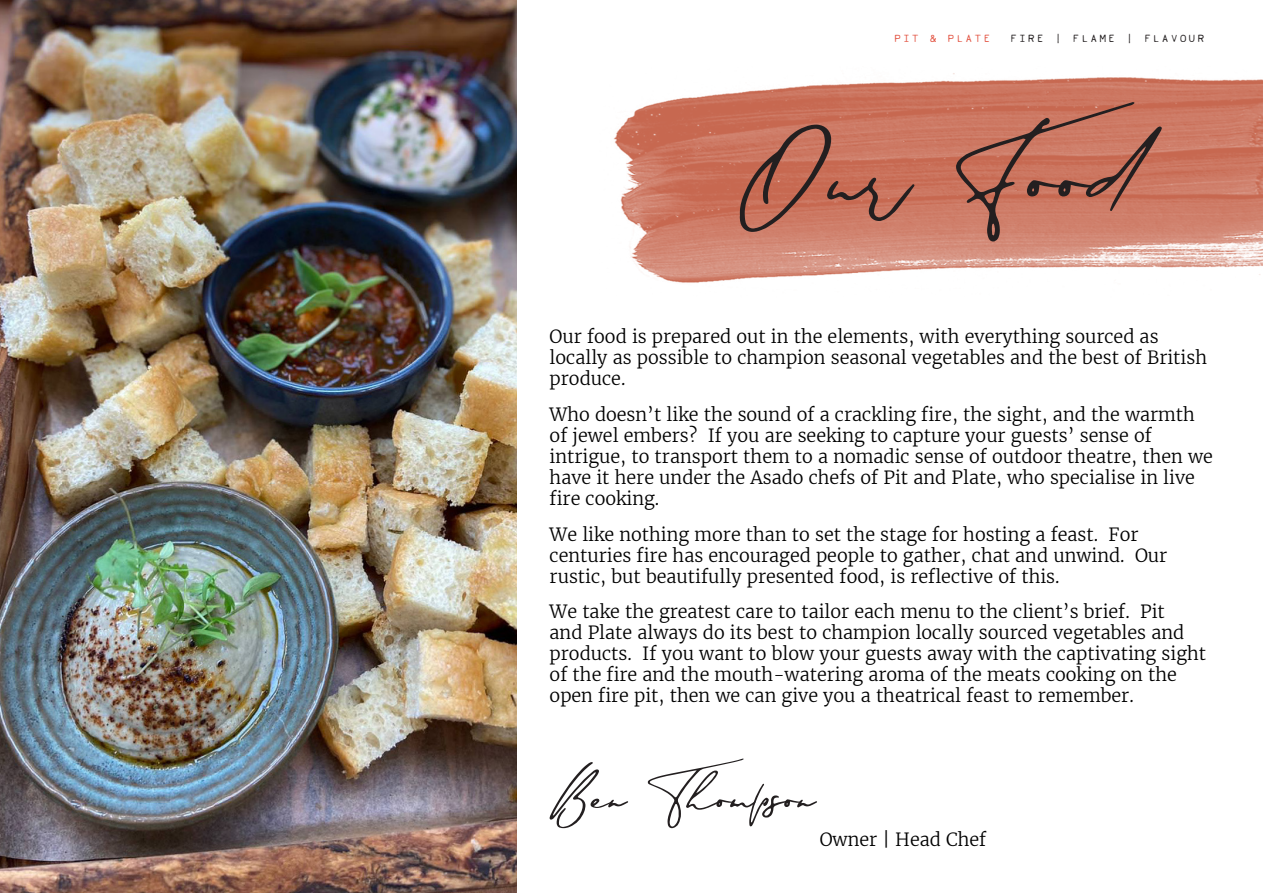
<style>
.page{position:relative;width:1263px;height:893px;background:#fff}
.page>*{position:absolute;margin:0;border:0;box-sizing:border-box;transform-origin:0 0}
.t1{font:191.55px "Foundation";color:#231f20}
.t2{font:90px "Foundation";color:#231f20}
.Body_Copy{font:300 18px/21px "Merriweather";color:#000}
.t3{font:10.5px "Loma";letter-spacing:.2em;color:#231f20}
.t4{font:10.5px "Loma";letter-spacing:.2em;color:#e35645}
</style>
<div class="page">
<img style="left:614px;top:73px;width:649px;height:210px">
<img style="left:0;top:0;width:517px;height:893px">
<p class="t4" style="left:894px;top:33px;width:98px">PIT &amp; PLATE</p>
<p class="t3" style="left:1010px;top:33px;width:196px">FIRE | FLAME | FLAVOUR</p>
<p class="t1" style="left:740px;top:63px;width:398px">Our Food</p>
<p class="Body_Copy" style="left:550px;top:326px;width:659px">Our food is prepared out in the elements, with everything sourced as locally as possible to champion seasonal vegetables and the best of British produce.</p>
<p class="Body_Copy" style="left:550px;top:404px;width:665px">Who doesn’t like the sound of a crackling fire, the sight, and the warmth of jewel embers? If you are seeking to capture your guests’ sense of intrigue, to transport them to a nomadic sense of outdoor theatre, then we have it here under the Asado chefs of Pit and Plate, who specialise in live fire cooking.</p>
<p class="Body_Copy" style="left:550px;top:524px;width:619px">We like nothing more than to set the stage for hosting a feast. For centuries fire has encouraged people to gather, chat and unwind. Our rustic, but beautifully presented food, is reflective of this.</p>
<p class="Body_Copy" style="left:550px;top:601px;width:658px">We take the greatest care to tailor each menu to the client’s brief. Pit<br>and Plate always do its best to champion locally sourced vegetables and products. If you want to blow your guests away with the captivating sight of the fire and the mouth-watering aroma of the meats cooking on the open fire pit, then we can give you a theatrical feast to remember.</p>
<p class="t2" style="left:550px;top:744px;width:266px">Ben Thompson</p>
<p class="Body_Copy" style="left:820px;top:829px;width:168px">Owner | Head Chef</p>
</div>
